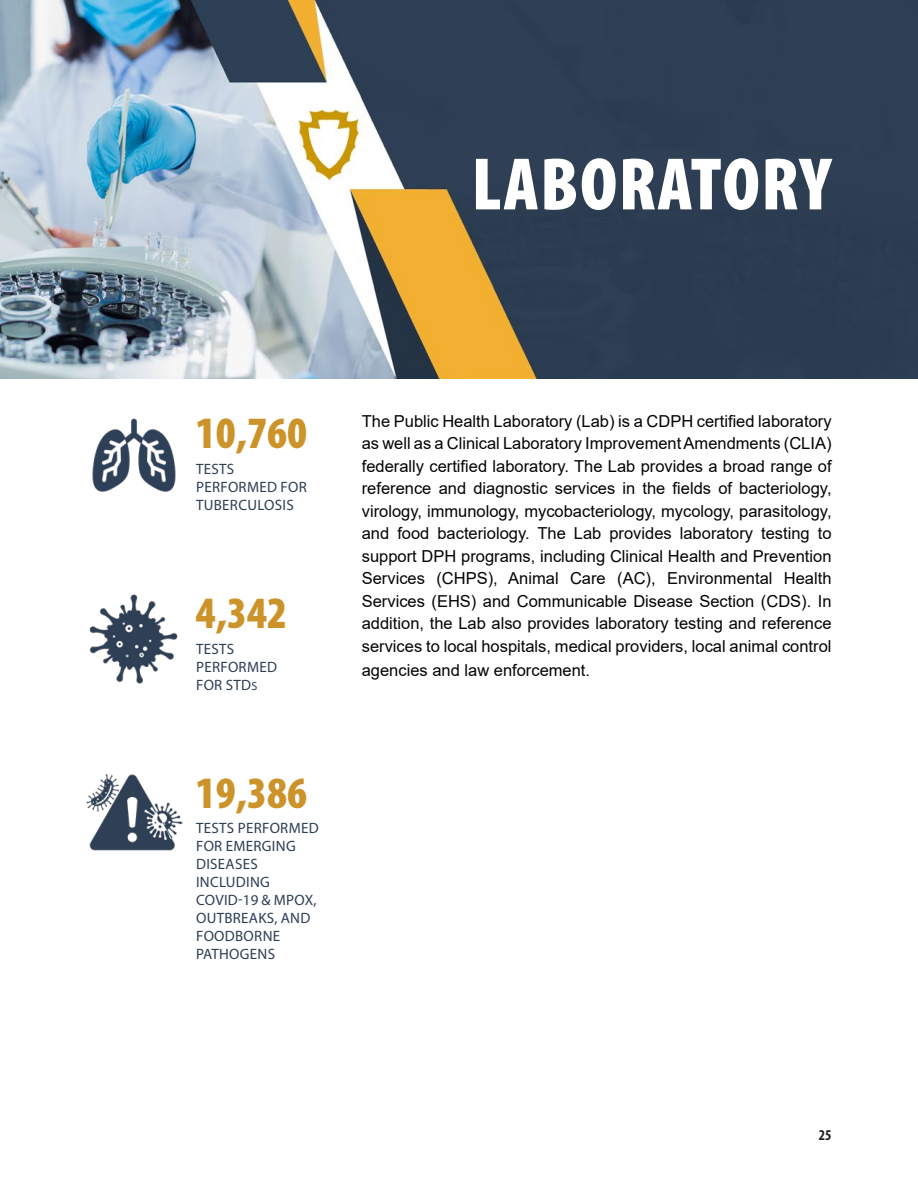
<style>
.page{position:relative;width:918px;height:1188px;background:#fff}
.page>*{position:absolute;margin:0;border:0;box-sizing:border-box;transform-origin:0 0}
.t1{font:900 condensed 75px "Myriad Pro";letter-spacing:.02em;color:#fff}
.t2{font:900 condensed 45px "Myriad Pro";color:#cc932a}
.t3{font:16.5px/22.5px "Arial";color:#040503;text-align:justify}
.t4{font:15px/18px "Myriad Pro";letter-spacing:.02em;color:#2c3e55}
.t5{font:700 condensed 15px "Myriad Pro";color:#231f20}
.s1{font-size:12px}
</style>
<div class="page">
<img style="left:0;top:0;width:918px;height:378px">
<img style="left:92px;top:418px;width:84px;height:74px">
<img style="left:89px;top:594px;width:89px;height:90px">
<img style="left:86px;top:774px;width:97px;height:77px">
<p class="t1" style="left:472px;top:136px;width:361px">LABORATORY</p>
<p class="t2" style="left:196px;top:405px;width:113px">10,760</p>
<p class="t4" style="left:196px;top:460px;width:112px">TESTS<br>PERFORMED FOR<br>TUBERCULOSIS</p>
<p class="t2" style="left:196px;top:584px;width:93px">4,342</p>
<p class="t4" style="left:196px;top:640px;width:82px">TESTS<br>PERFORMED</p>
<p class="t4" style="left:196px;top:676px;width:63px">FOR STD<span class="s1">S</span></p>
<p class="t2" style="left:196px;top:764px;width:113px">19,386</p>
<p class="t4" style="left:196px;top:819px;width:124px">TESTS PERFORMED</p>
<p class="t4" style="left:196px;top:837px;width:122px">FOR EMERGING<br>DISEASES<br>INCLUDING<br>COVID-19 &amp; MPOX,<br>OUTBREAKS, AND<br>FOODBORNE<br>PATHOGENS</p>
<p class="t3" style="left:362px;top:410px;width:471px">The Public Health Laboratory (Lab) is a CDPH certified laboratory as well as a Clinical Laboratory Improvement Amendments (CLIA) federally certified laboratory. The Lab provides a broad range of reference and diagnostic services in the fields of bacteriology, virology, immunology, mycobacteriology, mycology, parasitology, and food bacteriology. The Lab provides laboratory testing to support DPH programs, including Clinical Health and Prevention Services (CHPS), Animal Care (AC), Environmental Health Services (EHS) and Communicable Disease Section (CDS). In addition, the Lab also provides laboratory testing and reference services to local hospitals, medical providers, local animal control</p>
<p class="t3" style="left:362px;top:659px;width:230px">agencies and law enforcement.</p>
<p class="t5" style="left:819px;top:1125px;width:14px">25</p>
</div>
